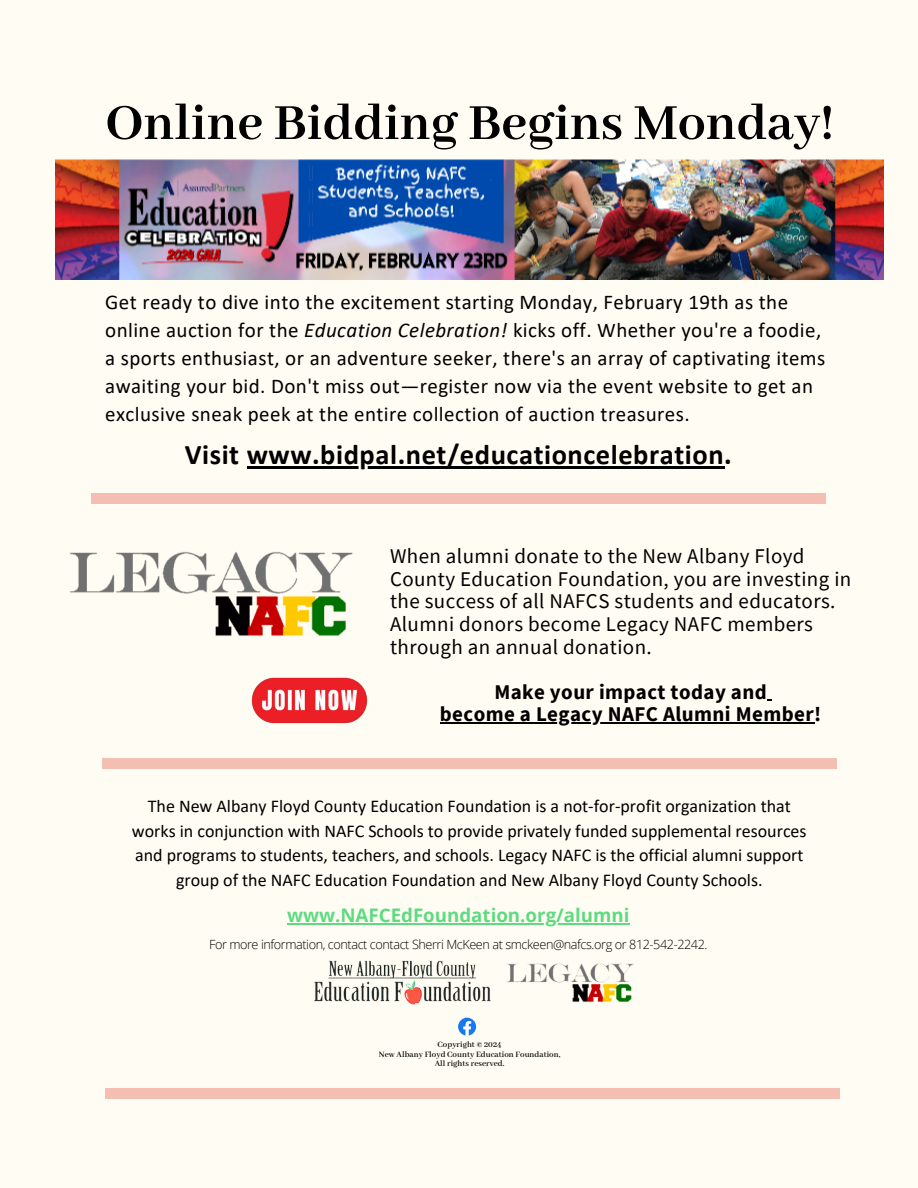
<style>
.page{position:relative;width:918px;height:1188px;background:#fffcf3}
.page>*{position:absolute;margin:0;border:0;box-sizing:border-box;transform-origin:0 0}
.t1{font:700 55.8px "Abhaya Libre";color:#000}
.t2{font:700 28.5px "Calibri";letter-spacing:.02em;color:#000}
.t3{font:21px/28.2px "Calibri";letter-spacing:.02em;color:#000}
.t4{font:21px/22.5px "Source Sans Pro";letter-spacing:.02em;color:#000}
.t5{font:700 21px/22.5px "Source Sans Pro";letter-spacing:.02em;color:#000;text-align:center}
.t6{font:700 18.75px "Open Sans";color:#5edb80}
.t7{font:18px/24.8px "Calibri";color:#000;text-align:center}
.t8{font:300 12.75px "Open Sans";letter-spacing:-.035em;color:#000}
.t9{font:600 8.85px/9.4px "Abhaya Libre";letter-spacing:.005em;color:#000;text-align:center}
.s1{font-style:italic}
</style>
<div class="page">
<img style="left:56px;top:159px;width:828px;height:121px">
<hr style="left:247px;top:466px;width:477px;height:2px;background:#000">
<div style="left:91px;top:494px;width:735px;height:9px;background:#f4beb2"></div>
<div style="left:102px;top:759px;width:735px;height:10px;background:#f4beb2"></div>
<img style="left:252px;top:677px;width:116px;height:46px">
<img style="left:70px;top:552px;width:283px;height:84px">
<hr style="left:440px;top:722px;width:374px;height:2px;background:#000">
<img style="left:314px;top:960px;width:320px;height:45px">
<svg style="left:458px;top:1018px;width:18px;height:18px"></svg>
<hr style="left:287px;top:923px;width:343px;height:2px;background:#5edb80">
<div style="left:105px;top:1089px;width:735px;height:10px;background:#f4beb2"></div>
<h1 class="t1" style="left:105px;top:92px;width:730px">Online Bidding Begins Monday!</h1>
<p class="t3" style="left:105px;top:290px;width:722px">Get ready to dive into the excitement starting Monday, February 19th as the online auction for the <span class="s1">Education Celebration!</span> kicks off. Whether you're a foodie, a sports enthusiast, or an adventure seeker, there's an array of captivating items awaiting your bid. Don't miss out—register now via the event website to get an exclusive sneak peek at the entire collection of auction treasures.</p>
<h2 class="t2" style="left:185px;top:443px;width:549px">Visit www.bidpal.net/educationcelebration.</h2>
<p class="t4" style="left:390px;top:545px;width:463px">When alumni donate to the New Albany Floyd County Education Foundation, you are investing in the success of all NAFCS students and educators.<br>Alumni donors become Legacy NAFC members through an annual donation.</p>
<p class="t5" style="left:440px;top:680px;width:383px">Make your impact today and<br>become a Legacy NAFC Alumni Member!</p>
<p class="t7" style="left:132px;top:795px;width:676px">The New Albany Floyd County Education Foundation is a not-for-profit organization that works in conjunction with NAFC Schools to provide privately funded supplemental resources and programs to students, teachers, and schools. Legacy NAFC is the official alumni support group of the NAFC Education Foundation and New Albany Floyd County Schools.</p>
<p class="t6" style="left:287px;top:902px;width:344px">www.NAFCEdFoundation.org/alumni</p>
<p class="t8" style="left:209px;top:935px;width:500px">For more information, contact contact Sherri McKeen at smckeen@nafcs.org or 812-542-2242.</p>
<p class="t9" style="left:379px;top:1040px;width:183px">Copyright © 2024<br>New Albany Floyd County Education Foundation,<br>All rights reserved.</p>
</div>
